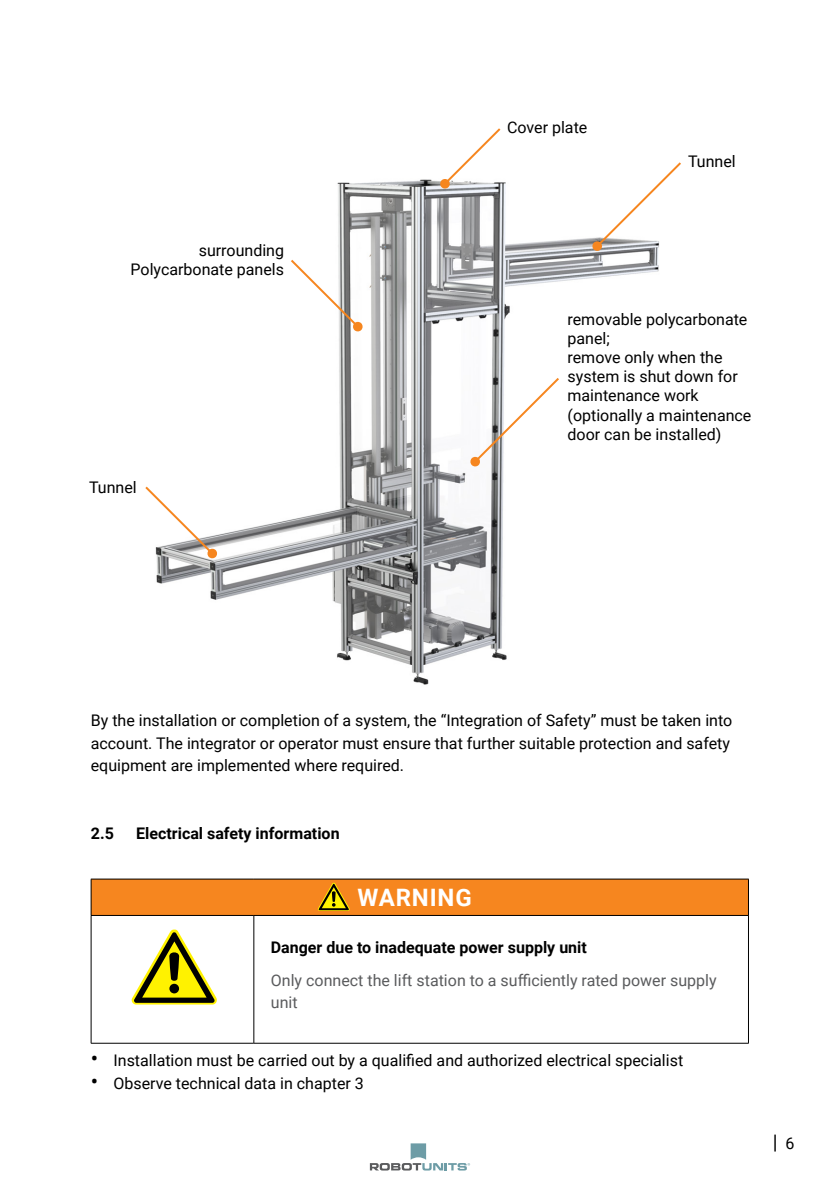
<style>
.page{position:relative;width:840px;height:1191px;background:#fff}
.page>*{position:absolute;margin:0;border:0;box-sizing:border-box;transform-origin:0 0}
.t1{font:700 24px "Roboto";letter-spacing:.035em;color:#fff}
.t2{font:20px "Roboto";color:#000}
.t3{font:16px/19.2px "Roboto";color:#000}
.t4{font:700 16px "Roboto";color:#000}
.t5{font:16px/22px "Roboto";color:#5a5b5d}
.s1{font-size:22px}
.s2{font-size:16px}
</style>
<div class="page">
<svg style="left:369px;top:1143px;width:101px;height:27px"></svg>
<img style="left:156px;top:179px;width:503px;height:506px">
<svg style="left:591px;top:162px;width:90px;height:89px"></svg>
<svg style="left:288px;top:258px;width:75px;height:74px"></svg>
<svg style="left:439px;top:128px;width:63px;height:61px"></svg>
<svg style="left:145px;top:484px;width:72px;height:75px"></svg>
<svg style="left:469px;top:376px;width:92px;height:91px"></svg>
<div style="left:91px;top:879px;width:657px;height:36px;background:#f6861f"></div>
<hr style="left:747px;top:879px;width:1px;height:36px;background:#000">
<hr style="left:91px;top:878px;width:163px;height:1px;background:#000">
<hr style="left:91px;top:879px;width:1px;height:36px;background:#000">
<hr style="left:254px;top:878px;width:494px;height:1px;background:#000">
<hr style="left:91px;top:915px;width:163px;height:1px;background:#000">
<hr style="left:91px;top:915px;width:1px;height:128px;background:#000">
<hr style="left:254px;top:915px;width:494px;height:1px;background:#000">
<hr style="left:253px;top:915px;width:1px;height:128px;background:#000">
<hr style="left:747px;top:915px;width:1px;height:128px;background:#000">
<hr style="left:91px;top:1043px;width:163px;height:1px;background:#000">
<hr style="left:254px;top:1043px;width:494px;height:1px;background:#000">
<svg style="left:132px;top:929px;width:85px;height:75px"></svg>
<div style="left:169px;top:983px;width:10px;height:10px;background:#000;border-radius:50%"></div>
<svg style="left:317px;top:882px;width:32px;height:28px"></svg>
<p class="t3" style="left:130px;top:240px;width:155px;text-align:right">surrounding<br>Polycarbonate panels</p>
<p class="t3" style="left:89px;top:477px;width:49px">Tunnel</p>
<p class="t3" style="left:507px;top:117px;width:82px">Cover plate</p>
<p class="t3" style="left:687px;top:151px;width:49px">Tunnel</p>
<p class="t3" style="left:567px;top:308px;width:185px">removable polycarbonate panel;<br>remove only when the system is shut down for maintenance work (optionally a maintenance door can be installed)</p>
<p class="t3" style="left:91px;top:708px;width:642px;line-height:22.6px">By the installation or completion of a system, the “Integration of Safety” must be taken into account. The integrator or operator must ensure that further suitable protection and safety equipment are implemented where required.</p>
<p class="t4" style="left:91px;top:822px;width:25px">2.5</p>
<p class="t4" style="left:136px;top:822px;width:205px">Electrical safety information</p>
<h1 class="t1" style="left:357px;top:880px;width:116px">WARNING</h1>
<p class="t4" style="left:271px;top:936px;width:317px">Danger due to inadequate power supply unit</p>
<p class="t5" style="left:271px;top:969px;width:447px">Only connect the lift station to a sufficiently rated power supply unit</p>
<p class="t3" style="left:91px;top:1050px;width:593px"><span class="s1">•</span> Installation must be carried out by a qualified and authorized electrical specialist</p>
<p class="t3" style="left:91px;top:1073px;width:274px"><span class="s1">•</span> Observe technical data in chapter 3</p>
<p class="t2" style="left:772px;top:1128px;width:23px">| <span class="s2">6</span></p>
</div>
